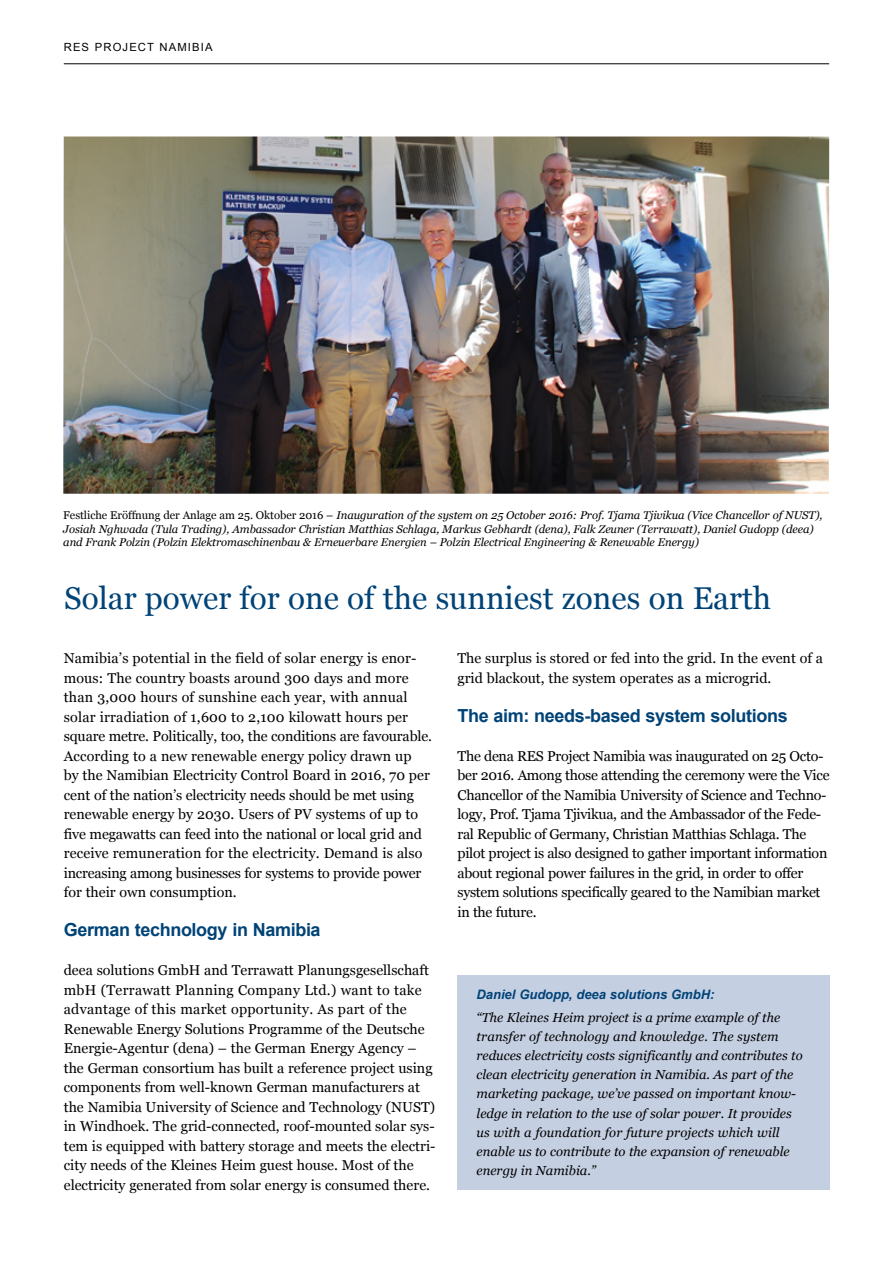
<style>
.page{position:relative;width:893px;height:1263px;background:#fff}
.page>*{position:absolute;margin:0;border:0;box-sizing:border-box;transform-origin:0 0}
.t1{font:31.5px "Georgia";color:#004377}
.t2{font:700 18px "Arial";letter-spacing:-.02em;color:#004377}
.t3{font:14.25px/19.5px "Georgia";color:#000}
.t4{font:14.25px/19.5px "Georgia";letter-spacing:-.02em;color:#000}
.t5{font:italic 13.05px/19px "Georgia";color:#000}
.t6{font:italic 700 13.05px "Arial";letter-spacing:-.005em;color:#004377}
.t7{font:italic 11.25px/13.5px "Georgia";letter-spacing:-.005em;color:#000}
.t8{font:11.25px "Arial";letter-spacing:.1em;color:#000}
.s1{font-style:normal}
</style>
<div class="page">
<hr style="left:64px;top:63px;width:765px;height:1px;background:#000">
<div style="left:457px;top:975px;width:372px;height:215px;background:#c5cfe2"></div>
<img style="left:63px;top:137px;width:766px;height:357px">
<p class="t8" style="left:64px;top:39px;width:150px">RES PROJECT NAMIBIA</p>
<p class="t7" style="left:63px;top:508px;width:761px"><span class="s1">Festliche Eröffnung der Anlage am 25. Oktober 2016 –</span> Inauguration of the system on 25 October 2016: Prof. Tjama Tjivikua (Vice Chancellor of NUST),<br>Josiah Nghwada (Tula Trading), Ambassador Christian Matthias Schlaga, Markus Gebhardt (dena), Falk Zeuner (Terrawatt), Daniel Gudopp (deea) and Frank Polzin (Polzin Elektromaschinenbau &amp; Erneuerbare Energien – Polzin Electrical Engineering &amp; Renewable Energy)</p>
<h1 class="t1" style="left:64px;top:575px;width:709px">Solar power for one of the sunniest zones on Earth</h1>
<p class="t3" style="left:64px;top:648px;width:370px">Namibia’s potential in the field of solar energy is enor&shy;mous: The country boasts around 300 days and more than 3,000 hours of sunshine each year, with annual solar irradiation of 1,600 to 2,100 kilowatt hours per square metre. Politically, too, the conditions are favourable.<br>According to a new renewable energy policy drawn up<br>by the Namibian Electricity Control Board in 2016, 70 per cent of the nation’s electricity needs should be met using renewable energy by 2030. Users of PV systems of up to five megawatts can feed into the national or local grid and receive remuneration for the electricity. Demand is also increasing among businesses for systems to provide power for their own consumption.</p>
<p class="t2" style="left:64px;top:918px;width:258px">German technology in Namibia</p>
<p class="t3" style="left:64px;top:960px;width:373px">deea solutions GmbH and Terrawatt Planungsgesellschaft mbH (Terrawatt Planning Company Ltd.) want to take advantage of this market opportunity. As part of the Renewable Energy Solutions Programme of the Deutsche Energie-Agentur (dena) – the German Energy Agency – the German consortium has built a reference project using components from well-known German manufacturers at the Namibia University of Science and Technology (NUST) in Windhoek. The grid-connected, roof-mounted solar sys&shy;tem is equipped with battery storage and meets the electri&shy;city needs of the Kleines Heim guest house. Most of the electricity generated from solar energy is consumed there.</p>
<p class="t3" style="left:457px;top:648px;width:367px">The surplus is stored or fed into the grid. In the event of a grid blackout, the system operates as a microgrid.</p>
<p class="t2" style="left:457px;top:703px;width:332px">The aim: needs-based system solutions</p>
<p class="t4" style="left:457px;top:745px;width:374px">The dena RES Project Namibia was inaugurated on 25 Octo&shy;ber 2016. Among those attending the ceremony were the Vice Chancellor of the Namibia University of Science and Techno&shy;logy, Prof. Tjama Tjivikua, and the Ambassador of the Fede&shy;ral Republic of Germany, Christian Matthias Schlaga. The pilot project is also designed to gather important information about regional power failures in the grid, in order to offer system solutions specifically geared to the Namibian market in the future.</p>
<p class="t6" style="left:477px;top:986px;width:239px">Daniel Gudopp, deea solutions GmbH:</p>
<p class="t5" style="left:477px;top:1008px;width:328px">“The Kleines Heim project is a prime example of the transfer of technology and knowledge. The system reduces electricity costs significantly and contributes to clean electricity generation in Namibia. As part of the marketing package, we’ve passed on important know&shy;ledge in relation to the use of solar power. It provides us with a foundation for future projects which will enable us to contribute to the expansion of renewable energy in Namibia.”</p>
</div>
